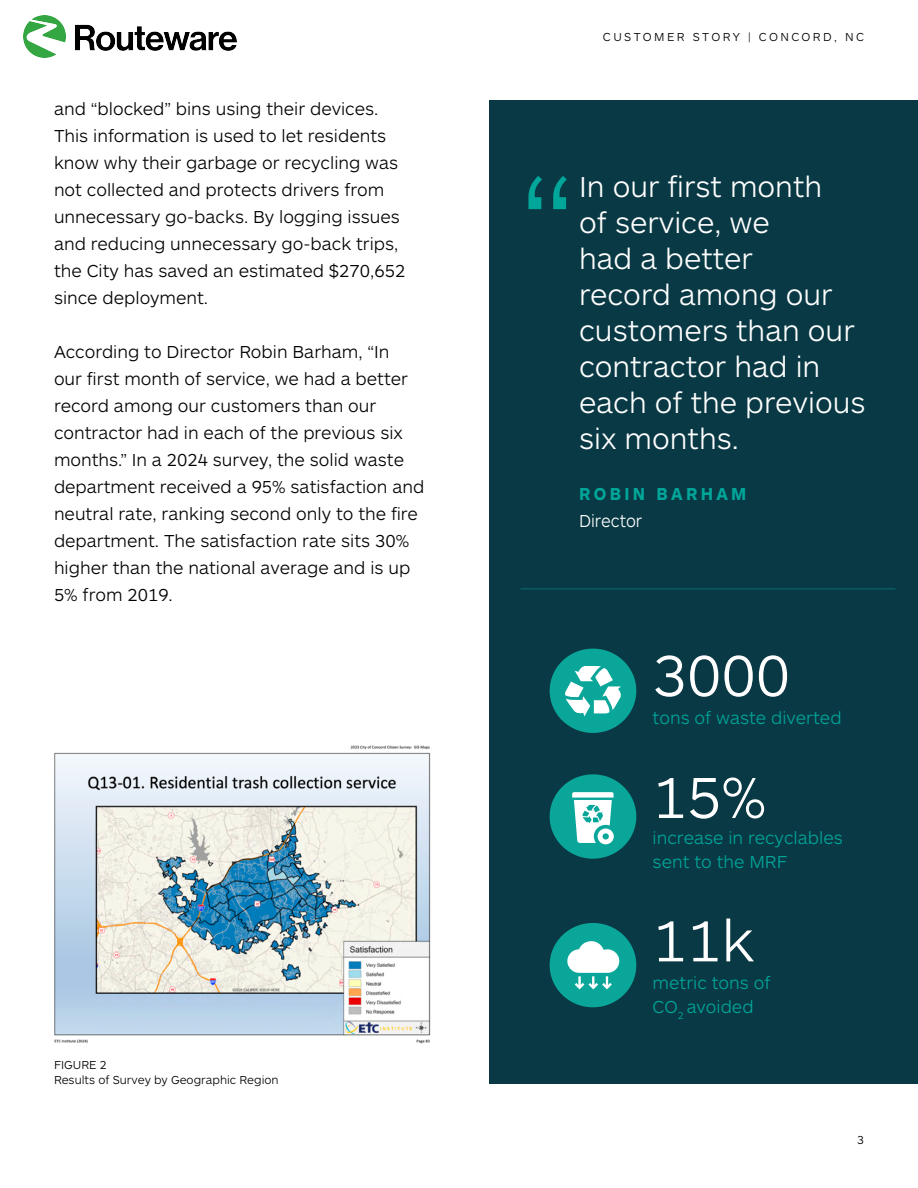
<style>
.page{position:relative;width:918px;height:1188px;background:#fff}
.page>*{position:absolute;margin:0;border:0;box-sizing:border-box;transform-origin:0 0}
.t1{font:300 150px "ARS Maquette";color:#00a699}
.t2{font:300 60px "ARS Maquette";color:#fff}
.t3{font:300 30px/36px "ARS Maquette";color:#fff}
.t4{font:300 18px/27px "ARS Maquette";color:#000}
.t5{font:300 18px/24px "ARS Maquette";color:#00a599}
.t6{font:300 18px/24px "ARS Maquette";color:#00a699}
.t7{font:700 18px "ARS Maquette";letter-spacing:.2em;color:#00a699;scale:.93 1}
.t8{font:300 18px "ARS Maquette";color:#fff;scale:.93 1}
.t9{font:300 12px/15px "ARS Maquette";color:#000}
.t10{font:300 12px "ARS Maquette";letter-spacing:.2em;color:#000}
</style>
<div class="page">
<div style="left:489px;top:100px;width:429px;height:502px;background:#093944"></div>
<img style="left:54px;top:745px;width:377px;height:299px">
<div style="left:489px;top:558px;width:429px;height:526px;background:#093944"></div>
<div style="left:550px;top:923px;width:86px;height:84px;background:#0aa699;border-radius:50%"></div>
<svg style="left:567px;top:941px;width:53px;height:48px"></svg>
<div style="left:550px;top:774px;width:86px;height:85px;background:#0aa699;border-radius:50%"></div>
<svg style="left:572px;top:792px;width:42px;height:52px"></svg>
<div style="left:550px;top:649px;width:86px;height:84px;background:#0aa699;border-radius:50%"></div>
<svg style="left:565px;top:666px;width:56px;height:50px"></svg>
<hr style="left:521px;top:589px;width:374px;height:1px;background:#00a599">
<img style="left:24px;top:15px;width:213px;height:43px">
<p class="t4" style="left:54px;top:95px;width:353px">and “blocked” bins using their devices.<br>This information is used to let residents know why their garbage or recycling was not collected and protects drivers from unnecessary go-backs. By logging issues and reducing unnecessary go-back trips, the City has saved an estimated $270,652 since deployment.</p>
<p class="t4" style="left:54px;top:338px;width:372px">According to Director Robin Barham, “In<br>our first month of service, we had a better record among our customers than our contractor had in each of the previous six months.” In a 2024 survey, the solid waste department received a 95% satisfaction and neutral rate, ranking second only to the fire department. The satisfaction rate sits 30% higher than the national average and is up 5% from 2019.</p>
<p class="t9" style="left:54px;top:1056px;width:226px">FIGURE 2<br>Results of Survey by Geographic Region</p>
<p class="t10" style="left:603px;top:30px;width:263px">CUSTOMER STORY | CONCORD, NC</p>
<h1 class="t1" style="left:519px;top:130px;width:58px">“</h1>
<h3 class="t3" style="left:579px;top:168px;width:288px">In our first month<br>of service, we<br>had a better<br>record among our customers than our contractor had in each of the previous six months.</h3>
<p class="t7" style="left:579px;top:482px;width:182px">ROBIN BARHAM</p>
<p class="t8" style="left:579px;top:509px;width:70px">Director</p>
<h2 class="t2" style="left:653px;top:637px;width:139px">3000</h2>
<p class="t5" style="left:653px;top:705px;width:190px">tons of waste diverted</p>
<h2 class="t2" style="left:653px;top:759px;width:115px">15%</h2>
<p class="t5" style="left:653px;top:825px;width:192px">increase in recyclables sent to the MRF</p>
<h2 class="t2" style="left:653px;top:902px;width:103px">11k</h2>
<p class="t6" style="left:653px;top:970px;width:119px">metric tons of<br>CO<sub>2</sub> avoided</p>
<p class="t9" style="left:857px;top:1132px;width:8px">3</p>
</div>
